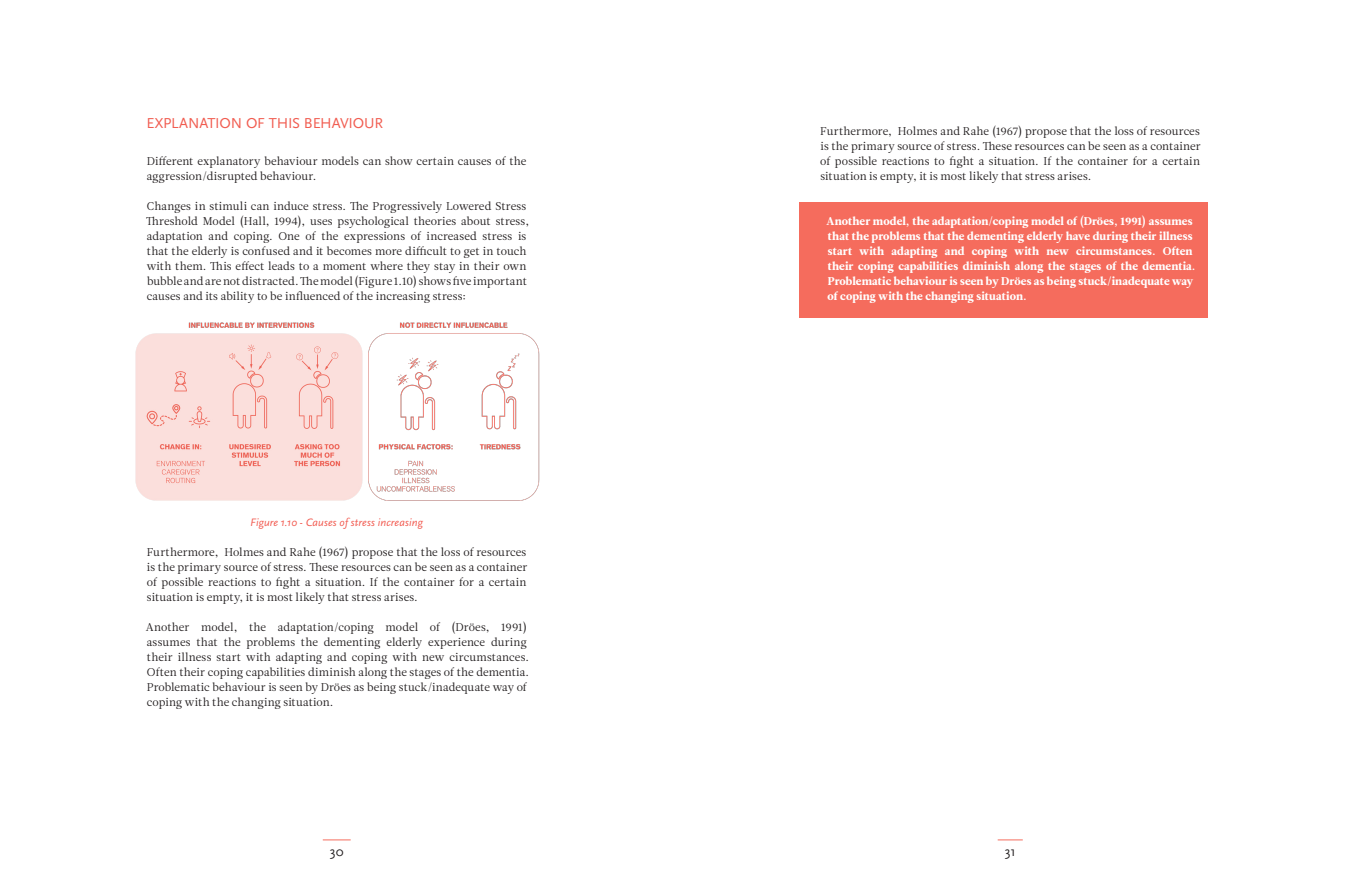
<style>
.page{position:relative;width:1347px;height:876px;background:#fff}
.page>*{position:absolute;margin:0;border:0;box-sizing:border-box;transform-origin:0 0}
.Subtitle_lvl3{font:15px "Scala Sans Regular LF";letter-spacing:-.01em;color:#f15d51}
.t1{font:13.75px "Scala Sans";color:#231f20}
.text_BLACK{font:11.25px/15px "Leitura News Roman 1";letter-spacing:.005em;color:#231f20}
.KeyFact_-_INTRODUCTI{font:11.25px/15px "Leitura News Roman 4";letter-spacing:.01em;color:#fff}
.t2{font:italic 11.25px "Scala Sans";letter-spacing:.01em;color:#f25c52}
</style>
<div class="page">
<svg style="left:997px;top:839px;width:25px;height:1px"></svg>
<svg style="left:323px;top:839px;width:28px;height:1px"></svg>
<div style="left:798px;top:202px;width:409px;height:115px;background:#f56c5d"></div>
<img style="left:135px;top:322px;width:405px;height:179px">
<p class="Subtitle_lvl3" style="left:146px;top:115px;width:238px">EXPLANATION OF THIS BEHAVIOUR</p>
<p class="text_BLACK" style="left:147px;top:154px;width:381px">Different explanatory behaviour models can show certain causes of the aggression/disrupted behaviour.</p>
<p class="text_BLACK" style="left:146px;top:199px;width:385px">Changes in stimuli can induce stress. The Progressively Lowered Stress Threshold Model (Hall, 1994), uses psychological theories about stress, adaptation and coping. One of the expressions of increased stress is that the elderly is confused and it becomes more difficult to get in touch with them. This effect leads to a moment where they stay in their own bubble and are not distracted. The model (Figure 1.10) shows five important causes and its ability to be influenced of the increasing stress:</p>
<p class="t2" style="left:250px;top:516px;width:174px">Figure 1.10 - Causes of stress increasing</p>
<p class="text_BLACK" style="left:147px;top:544px;width:382px;text-align:justify">Furthermore, Holmes and Rahe (1967) propose that the loss of resources is the primary source of stress. These resources can be seen as a container of possible reactions to fight a situation. If the container for a certain situation is empty, it is most likely that stress arises.</p>
<p class="text_BLACK" style="left:146px;top:619px;width:385px">Another model, the adaptation/coping model of (Dröes, 1991) assumes that the problems the dementing elderly experience during their illness start with adapting and coping with new circumstances.<br>Often their coping capabilities diminish along the stages of the dementia.<br>Problematic behaviour is seen by Dröes as being stuck/inadequate way of coping with the changing situation.</p>
<p class="text_BLACK" style="left:820px;top:124px;width:382px;text-align:justify">Furthermore, Holmes and Rahe (1967) propose that the loss of resources is the primary source of stress. These resources can be seen as a container of possible reactions to fight a situation. If the container for a certain situation is empty, it is most likely that stress arises.</p>
<p class="KeyFact_-_INTRODUCTI" style="left:826px;top:214px;width:370px">Another model, the adaptation/coping model of (Dröes, 1991) assumes that the problems that the dementing elderly have during their illness start with adapting and coping with new circumstances. Often their coping capabilities diminish along the stages of the dementia.<br>Problematic behaviour is seen by Dröes as being stuck/inadequate way of coping with the changing situation.</p>
<p class="t1" style="left:330px;top:843px;width:15px">30</p>
<p class="t1" style="left:1004px;top:843px;width:12px">31</p>
</div>
